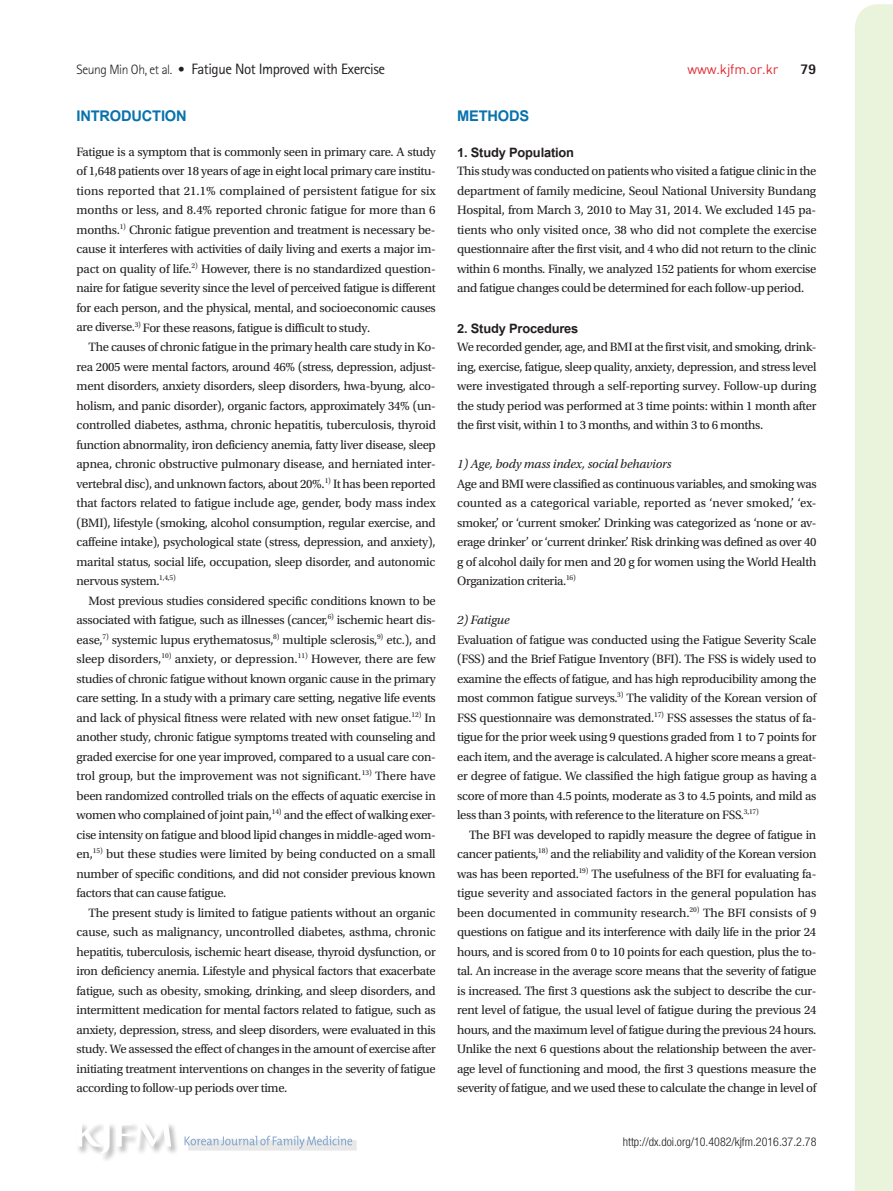
<style>
.page{position:relative;width:893px;height:1191px;background:#fff}
.page>*{position:absolute;margin:0;border:0;box-sizing:border-box;transform-origin:0 0}
.t1{font:700 20.4px "Utsaah";letter-spacing:-.01em;color:#0872ad}
.t2{font:700 18px "Utsaah";letter-spacing:-.01em;color:#231f20}
.t3{font:15px "Rotis Sans Serif Std";letter-spacing:-.03em;color:#231f20}
.t4{font:800 15px "Rotis Sans Serif Std";color:#231f20}
.t5{font:13.5px "Dinreg";letter-spacing:-.01em;color:#e02a30}
.t6{font:12.75px/19.5px "Utopia Std";letter-spacing:-.025em;color:#231f20;text-align:justify}
.t7{font:italic 12.75px "Utopia Std";letter-spacing:-.01em;color:#231f20}
.t8{font:300 condensed 12px "Helvetica Neue LT Std";color:#231f20}
.s1{font-weight:300;font-size:13.5px}
</style>
<div class="page">
<div style="left:855px;top:4px;width:38px;height:1187px;background:#eaf3dc"></div>
<div style="left:188px;top:1140px;width:169px;height:10px;background:#e8e8e9"></div>
<svg style="left:185px;top:1135px;width:167px;height:13px"></svg>
<div style="left:76px;top:1122px;width:104px;height:40px;background:#231f20;opacity:.3"></div>
<svg style="left:77px;top:1122px;width:94px;height:32px"></svg>
<p class="t3" style="left:77px;top:60px;width:310px"><span class="s1">Seung Min Oh, et al. •</span> Fatigue Not Improved with Exercise</p>
<h1 class="t1" style="left:77px;top:106px;width:112px">INTRODUCTION</h1>
<p class="t6" style="left:77px;top:142px;width:361px">Fatigue is a symptom that is commonly seen in primary care. A study of 1,648 patients over 18 years of age in eight local primary care institu&shy;tions reported that 21.1% complained of persistent fatigue for six months or less, and 8.4% reported chronic fatigue for more than 6 months.<sup>1)</sup> Chronic fatigue prevention and treatment is necessary be&shy;cause it interferes with activities of daily living and exerts a major im&shy;pact on quality of life.<sup>2)</sup> However, there is no standardized question&shy;naire for fatigue severity since the level of perceived fatigue is different for each person, and the physical, mental, and socioeconomic causes are diverse.<sup>3)</sup> For these reasons, fatigue is difficult to study.</p>
<p class="t6" style="left:77px;top:337px;width:361px;text-indent:12px">The causes of chronic fatigue in the primary health care study in Ko&shy;rea 2005 were mental factors, around 46% (stress, depression, adjust&shy;ment disorders, anxiety disorders, sleep disorders, hwa-byung, alco&shy;holism, and panic disorder), organic factors, approximately 34% (un&shy;controlled diabetes, asthma, chronic hepatitis, tuberculosis, thyroid function abnormality, iron deficiency anemia, fatty liver disease, sleep apnea, chronic obstructive pulmonary disease, and herniated inter&shy;vertebral disc), and unknown factors, about 20%.<sup>1)</sup> It has been reported that factors related to fatigue include age, gender, body mass index (BMI), lifestyle (smoking, alcohol consumption, regular exercise, and caffeine intake), psychological state (stress, depression, and anxiety), marital status, social life, occupation, sleep disorder, and autonomic nervous system.<sup>1,4,5)</sup></p>
<p class="t6" style="left:77px;top:591px;width:361px;text-indent:12px">Most previous studies considered specific conditions known to be associated with fatigue, such as illnesses (cancer,<sup>6)</sup> ischemic heart dis&shy;ease,<sup>7)</sup> systemic lupus erythematosus,<sup>8)</sup> multiple sclerosis,<sup>9)</sup> etc.), and sleep disorders,<sup>10)</sup> anxiety, or depression.<sup>11)</sup> However, there are few studies of chronic fatigue without known organic cause in the primary care setting. In a study with a primary care setting, negative life events and lack of physical fitness were related with new onset fatigue.<sup>12)</sup> In another study, chronic fatigue symptoms treated with counseling and graded exercise for one year improved, compared to a usual care con&shy;trol group, but the improvement was not significant.<sup>13)</sup> There have been randomized controlled trials on the effects of aquatic exercise in women who complained of joint pain,<sup>14)</sup> and the effect of walking exer&shy;cise intensity on fatigue and blood lipid changes in middle-aged wom&shy;en,<sup>15)</sup> but these studies were limited by being conducted on a small number of specific conditions, and did not consider previous known factors that can cause fatigue.</p>
<p class="t6" style="left:77px;top:903px;width:361px;text-indent:12px">The present study is limited to fatigue patients without an organic cause, such as malignancy, uncontrolled diabetes, asthma, chronic hepatitis, tuberculosis, ischemic heart disease, thyroid dysfunction, or iron deficiency anemia. Lifestyle and physical factors that exacerbate fatigue, such as obesity, smoking, drinking, and sleep disorders, and intermittent medication for mental factors related to fatigue, such as anxiety, depression, stress, and sleep disorders, were evaluated in this study. We assessed the effect of changes in the amount of exercise after initiating treatment interventions on changes in the severity of fatigue according to follow-up periods over time.</p>
<p class="t5" style="left:687px;top:61px;width:93px">www.kjfm.or.kr</p>
<p class="t4" style="left:800px;top:60px;width:18px">79</p>
<h1 class="t1" style="left:457px;top:106px;width:74px">METHODS</h1>
<h2 class="t2" style="left:457px;top:144px;width:118px">1. Study Population</h2>
<p class="t6" style="left:457px;top:162px;width:361px">This study was conducted on patients who visited a fatigue clinic in the department of family medicine, Seoul National University Bundang Hospital, from March 3, 2010 to May 31, 2014. We excluded 145 pa&shy;tients who only visited once, 38 who did not complete the exercise questionnaire after the first visit, and 4 who did not return to the clinic within 6 months. Finally, we analyzed 152 patients for whom exercise and fatigue changes could be determined for each follow-up period.</p>
<h2 class="t2" style="left:457px;top:320px;width:123px">2. Study Procedures</h2>
<p class="t6" style="left:457px;top:337px;width:361px">We recorded gender, age, and BMI at the first visit, and smoking, drink&shy;ing, exercise, fatigue, sleep quality, anxiety, depression, and stress level were investigated through a self-reporting survey. Follow-up during the study period was performed at 3 time points: within 1 month after the first visit, within 1 to 3 months, and within 3 to 6 months.</p>
<p class="t7" style="left:457px;top:457px;width:216px">1) Age, body mass index, social behaviors</p>
<p class="t6" style="left:457px;top:474px;width:361px">Age and BMI were classified as continuous variables, and smoking was counted as a categorical variable, reported as ‘never smoked,’ ‘ex&shy;smoker,’ or ‘current smoker.’ Drinking was categorized as ‘none or av&shy;erage drinker’ or ‘current drinker.’ Risk drinking was defined as over 40 g of alcohol daily for men and 20 g for women using the World Health Organization criteria.<sup>16)</sup></p>
<p class="t7" style="left:457px;top:613px;width:54px">2) Fatigue</p>
<p class="t6" style="left:457px;top:630px;width:361px">Evaluation of fatigue was conducted using the Fatigue Severity Scale (FSS) and the Brief Fatigue Inventory (BFI). The FSS is widely used to examine the effects of fatigue, and has high reproducibility among the most common fatigue surveys.<sup>3)</sup> The validity of the Korean version of FSS questionnaire was demonstrated.<sup>17)</sup> FSS assesses the status of fa&shy;tigue for the prior week using 9 questions graded from 1 to 7 points for each item, and the average is calculated. A higher score means a great&shy;er degree of fatigue. We classified the high fatigue group as having a score of more than 4.5 points, moderate as 3 to 4.5 points, and mild as less than 3 points, with reference to the literature on FSS.<sup>3,17)</sup></p>
<p class="t6" style="left:457px;top:825px;width:361px;text-indent:12px">The BFI was developed to rapidly measure the degree of fatigue in cancer patients,<sup>18)</sup> and the reliability and validity of the Korean version was has been reported.<sup>19)</sup> The usefulness of the BFI for evaluating fa&shy;tigue severity and associated factors in the general population has been documented in community research.<sup>20)</sup> The BFI consists of 9 questions on fatigue and its interference with daily life in the prior 24 hours, and is scored from 0 to 10 points for each question, plus the to&shy;tal. An increase in the average score means that the severity of fatigue is increased. The first 3 questions ask the subject to describe the cur&shy;rent level of fatigue, the usual level of fatigue during the previous 24 hours, and the maximum level of fatigue during the previous 24 hours.<br>Unlike the next 6 questions about the relationship between the aver&shy;age level of functioning and mood, the first 3 questions measure the severity of fatigue, and we used these to calculate the change in level of</p>
<p class="t8" style="left:623px;top:1134px;width:195px">http://dx.doi.org/10.4082/kjfm.2016.37.2.78</p>
</div>
